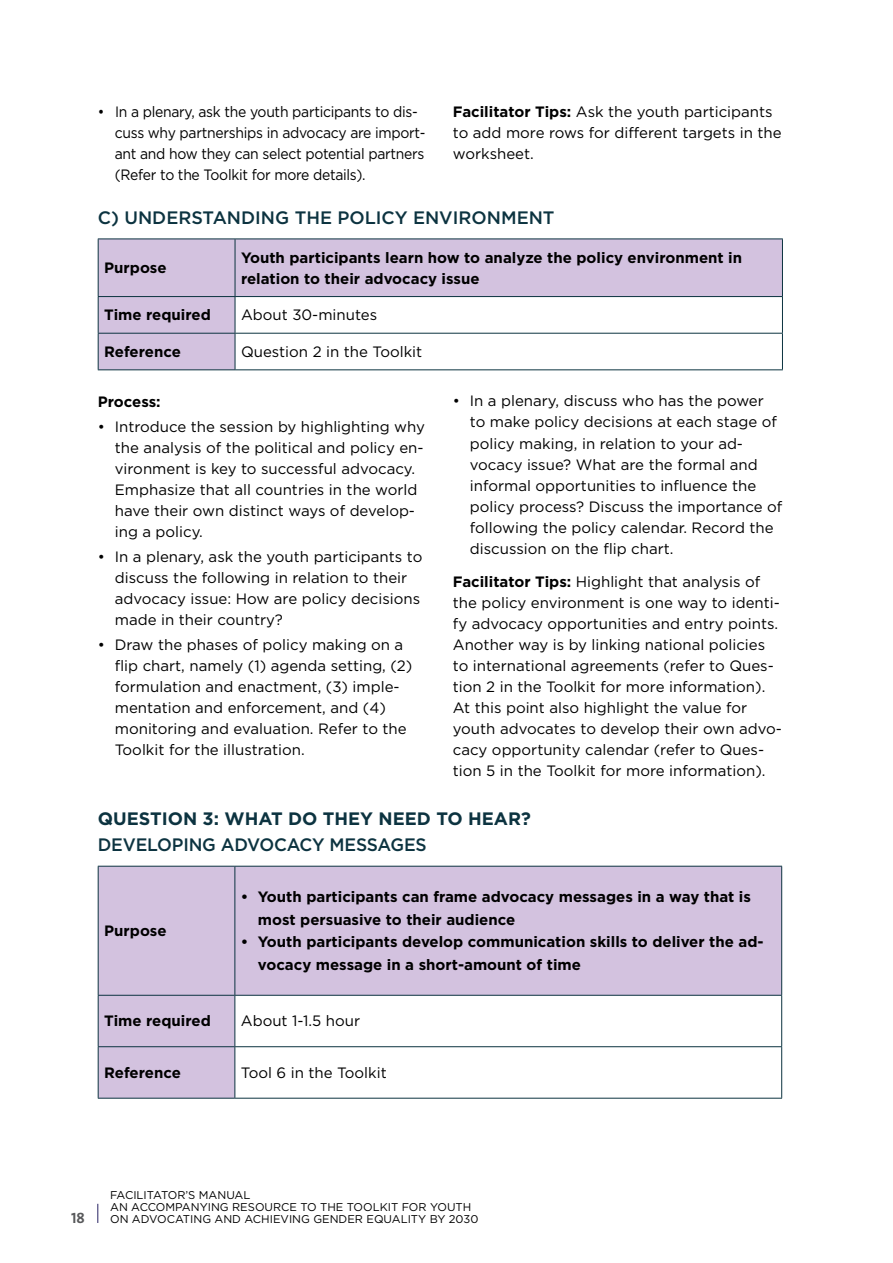
<style>
.page{position:relative;width:893px;height:1263px;background:#fff}
.page>*{position:absolute;margin:0;border:0;box-sizing:border-box;transform-origin:0 0}
.t1{font:500 18px "Gotham";letter-spacing:-.005em;color:#0c3340}
.t2{font:700 18px "Gotham";color:#0c3340}
.t3{font:15px/21px "Gotham";color:#000}
.t4{font:700 15px/22.5px "Gotham";color:#000}
.t5{font:15px/21px "Gotham";letter-spacing:-.02em;color:#000;scale:.93 1}
.t6{font:15px "The Sans Bold Caps";color:#58595b}
.t7{font:11.25px/12px "Gotham";color:#000}
.s1{font-weight:700}
</style>
<div class="page">
<svg style="left:97px;top:1204px;width:1px;height:19px"></svg>
<svg style="left:99px;top:240px;width:683px;height:129px;fill:#d3c2df"></svg>
<hr style="left:98px;top:239px;width:137px;height:1px;background:#0c3340">
<hr style="left:98px;top:239px;width:1px;height:57px;background:#0c3340">
<hr style="left:235px;top:239px;width:548px;height:1px;background:#0c3340">
<hr style="left:235px;top:239px;width:1px;height:57px;background:#0c3340">
<hr style="left:782px;top:239px;width:1px;height:57px;background:#0c3340">
<hr style="left:98px;top:296px;width:137px;height:1px;background:#0c3340">
<hr style="left:98px;top:297px;width:1px;height:36px;background:#0c3340">
<hr style="left:235px;top:296px;width:548px;height:1px;background:#0c3340">
<hr style="left:235px;top:297px;width:1px;height:36px;background:#0c3340">
<hr style="left:782px;top:297px;width:1px;height:36px;background:#0c3340">
<hr style="left:98px;top:333px;width:137px;height:1px;background:#0c3340">
<hr style="left:98px;top:334px;width:1px;height:35px;background:#0c3340">
<hr style="left:235px;top:333px;width:548px;height:1px;background:#0c3340">
<hr style="left:235px;top:334px;width:1px;height:35px;background:#0c3340">
<hr style="left:782px;top:334px;width:1px;height:35px;background:#0c3340">
<hr style="left:98px;top:369px;width:137px;height:1px;background:#0c3340">
<hr style="left:235px;top:369px;width:548px;height:1px;background:#0c3340">
<svg style="left:99px;top:867px;width:682px;height:231px;fill:#d3c2df"></svg>
<hr style="left:98px;top:866px;width:137px;height:1px;background:#0c3340">
<hr style="left:98px;top:866px;width:1px;height:129px;background:#0c3340">
<hr style="left:235px;top:866px;width:547px;height:1px;background:#0c3340">
<hr style="left:234px;top:866px;width:1px;height:129px;background:#0c3340">
<hr style="left:781px;top:866px;width:1px;height:129px;background:#0c3340">
<hr style="left:98px;top:995px;width:137px;height:1px;background:#0c3340">
<hr style="left:98px;top:996px;width:1px;height:50px;background:#0c3340">
<hr style="left:235px;top:995px;width:547px;height:1px;background:#0c3340">
<hr style="left:234px;top:996px;width:1px;height:50px;background:#0c3340">
<hr style="left:781px;top:996px;width:1px;height:50px;background:#0c3340">
<hr style="left:98px;top:1046px;width:137px;height:1px;background:#0c3340">
<hr style="left:98px;top:1047px;width:1px;height:51px;background:#0c3340">
<hr style="left:235px;top:1046px;width:547px;height:1px;background:#0c3340">
<hr style="left:234px;top:1047px;width:1px;height:51px;background:#0c3340">
<hr style="left:781px;top:1047px;width:1px;height:51px;background:#0c3340">
<hr style="left:98px;top:1098px;width:137px;height:1px;background:#0c3340">
<hr style="left:235px;top:1098px;width:547px;height:1px;background:#0c3340">
<p class="t5" style="left:115px;top:101px;width:336px;text-indent:-17px">• In a plenary, ask the youth participants to dis&shy;cuss why partnerships in advocacy are import&shy;ant and how they can select potential partners (Refer to the Toolkit for more details).</p>
<p class="t3" style="left:453px;top:101px;width:330px"><span class="s1">Facilitator Tips:</span> Ask the youth participants to add more rows for different targets in the worksheet.</p>
<p class="t1" style="left:98px;top:207px;width:458px">C) UNDERSTANDING THE POLICY ENVIRONMENT</p>
<p class="t4" style="left:104px;top:256px;width:64px">Purpose</p>
<p class="t4" style="left:241px;top:246px;width:503px;line-height:21px">Youth participants learn how to analyze the policy environment in relation to their advocacy issue</p>
<p class="t4" style="left:104px;top:303px;width:108px">Time required</p>
<p class="t3" style="left:241px;top:304px;width:138px">About 30-minutes</p>
<p class="t4" style="left:104px;top:340px;width:78px">Reference</p>
<p class="t3" style="left:241px;top:341px;width:183px">Question 2 in the Toolkit</p>
<p class="t4" style="left:98px;top:390px;width:64px">Process:</p>
<p class="t3" style="left:115px;top:416px;width:312px;text-indent:-17px">• Introduce the session by highlighting why the analysis of the political and policy en&shy;vironment is key to successful advocacy.<br>Emphasize that all countries in the world have their own distinct ways of develop&shy;ing a policy.</p>
<p class="t3" style="left:115px;top:546px;width:309px;text-indent:-17px">• In a plenary, ask the youth participants to discuss the following in relation to their advocacy issue: How are policy decisions made in their country?</p>
<p class="t3" style="left:115px;top:634px;width:299px;text-indent:-17px">• Draw the phases of policy making on a flip chart, namely (1) agenda setting, (2) formulation and enactment, (3) imple&shy;mentation and enforcement, and (4) monitoring and evaluation. Refer to the Toolkit for the illustration.</p>
<p class="t3" style="left:470px;top:390px;width:314px;text-indent:-17px">• In a plenary, discuss who has the power to make policy decisions at each stage of policy making, in relation to your ad&shy;vocacy issue? What are the formal and informal opportunities to influence the policy process? Discuss the importance of following the policy calendar. Record the discussion on the flip chart.</p>
<p class="t3" style="left:453px;top:571px;width:330px"><span class="s1">Facilitator Tips:</span> Highlight that analysis of the policy environment is one way to identi&shy;fy advocacy opportunities and entry points.<br>Another way is by linking national policies to international agreements (refer to Ques&shy;tion 2 in the Toolkit for more information).<br>At this point also highlight the value for youth advocates to develop their own advo&shy;cacy opportunity calendar (refer to Ques&shy;tion 5 in the Toolkit for more information).</p>
<p class="t2" style="left:98px;top:808px;width:435px">QUESTION 3: WHAT DO THEY NEED TO HEAR?</p>
<p class="t1" style="left:98px;top:835px;width:330px">DEVELOPING ADVOCACY MESSAGES</p>
<p class="t4" style="left:104px;top:919px;width:64px">Purpose</p>
<p class="t4" style="left:258px;top:885px;width:495px;text-indent:-17px">• Youth participants can frame advocacy messages in a way that is most persuasive to their audience</p>
<p class="t4" style="left:258px;top:930px;width:507px;text-indent:-17px">• Youth participants develop communication skills to deliver the ad&shy;vocacy message in a short-amount of time</p>
<p class="t4" style="left:104px;top:1009px;width:108px">Time required</p>
<p class="t3" style="left:241px;top:1010px;width:121px">About 1-1.5 hour</p>
<p class="t4" style="left:104px;top:1061px;width:78px">Reference</p>
<p class="t3" style="left:241px;top:1062px;width:147px">Tool 6 in the Toolkit</p>
<p class="t7" style="left:110px;top:1189px;width:363px">FACILITATOR’S MANUAL<br>AN ACCOMPANYING RESOURCE TO THE TOOLKIT FOR YOUTH</p>
<p class="t6" style="left:71px;top:1205px;width:15px">18</p>
<p class="t7" style="left:110px;top:1213px;width:370px">ON ADVOCATING AND ACHIEVING GENDER EQUALITY BY 2030</p>
</div>
